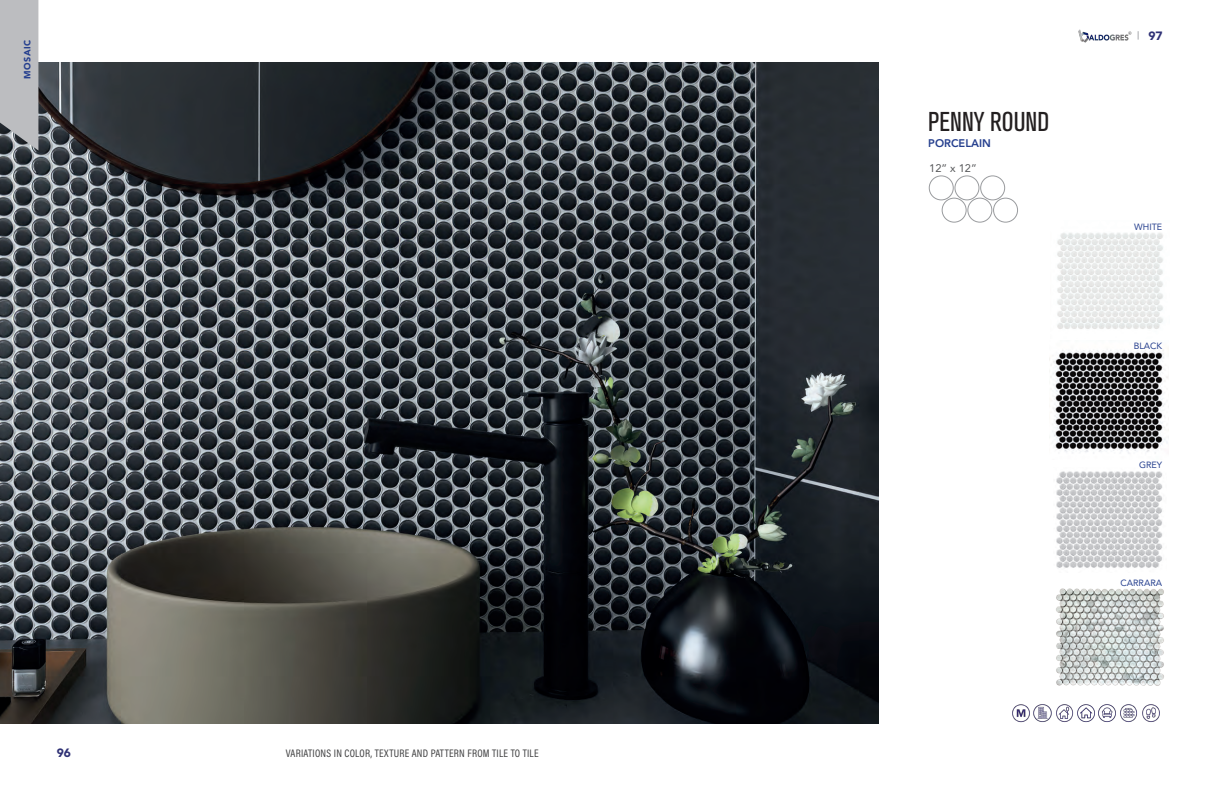
<style>
.page{position:relative;width:1219px;height:794px;background:#fff}
.page>*{position:absolute;margin:0;border:0;box-sizing:border-box;transform-origin:0 0}
.t1{font:condensed 27px "Akzidenz Grotesk BQ";color:#231f20}
.t2{font:900 12px "Avenir LT Std";color:#303276}
.t3{font:11px "Acumin Variable Concept";letter-spacing:.02em;color:#3e3e3f}
.t4{font:800 11px "Avenir LT Std";color:#253f8e}
.t5{font:11px "Avenir LT Std";color:#57585a}
.t6{font:9px "Avenir LT Std";color:#253f8e}
.t7{font:900 9px "Avenir LT Std";letter-spacing:.05em;color:#253f8e}
</style>
<div class="page">
<img style="left:1078px;top:29px;width:54px;height:14px">
<img style="left:0;top:62px;width:879px;height:661px">
<svg style="left:0;top:0;width:38px;height:151px;background:#b2b3b6"></svg>
<img style="left:1049px;top:233px;width:120px;height:221px">
<img style="left:1056px;top:471px;width:107px;height:97px">
<img style="left:1056px;top:588px;width:108px;height:98px">
<div style="left:929px;top:176px;width:24px;height:24px;border:1px solid #999b9e;border-radius:50%"></div>
<div style="left:942px;top:198px;width:24px;height:24px;border:1px solid #999b9e;border-radius:50%"></div>
<div style="left:955px;top:176px;width:24px;height:24px;border:1px solid #999b9e;border-radius:50%"></div>
<div style="left:968px;top:198px;width:24px;height:24px;border:1px solid #999b9e;border-radius:50%"></div>
<div style="left:980px;top:176px;width:25px;height:24px;border:1px solid #999b9e;border-radius:50%"></div>
<div style="left:993px;top:198px;width:25px;height:24px;border:1px solid #999b9e;border-radius:50%"></div>
<img style="left:1142px;top:704px;width:18px;height:18px">
<img style="left:1012px;top:704px;width:125px;height:19px">
<p class="t7" style="left:22px;top:79px;width:40px;rotate:-90deg">MOSAIC</p>
<p class="t2" style="left:57px;top:746px;width:16px">96</p>
<p class="t3" style="left:286px;top:746px;width:254px">VARIATIONS IN COLOR, TEXTURE AND PATTERN FROM TILE TO TILE</p>
<h1 class="t1" style="left:928px;top:106px;width:122px">PENNY ROUND</h1>
<p class="t4" style="left:928px;top:137px;width:64px">PORCELAIN</p>
<p class="t5" style="left:929px;top:162px;width:49px">12” x 12”</p>
<p class="t2" style="left:1148px;top:28px;width:16px">97</p>
<p class="t6" style="left:1134px;top:221px;width:30px">WHITE</p>
<p class="t6" style="left:1134px;top:341px;width:30px">BLACK</p>
<p class="t6" style="left:1139px;top:459px;width:25px">GREY</p>
<p class="t6" style="left:1120px;top:577px;width:43px">CARRARA</p>
</div>
